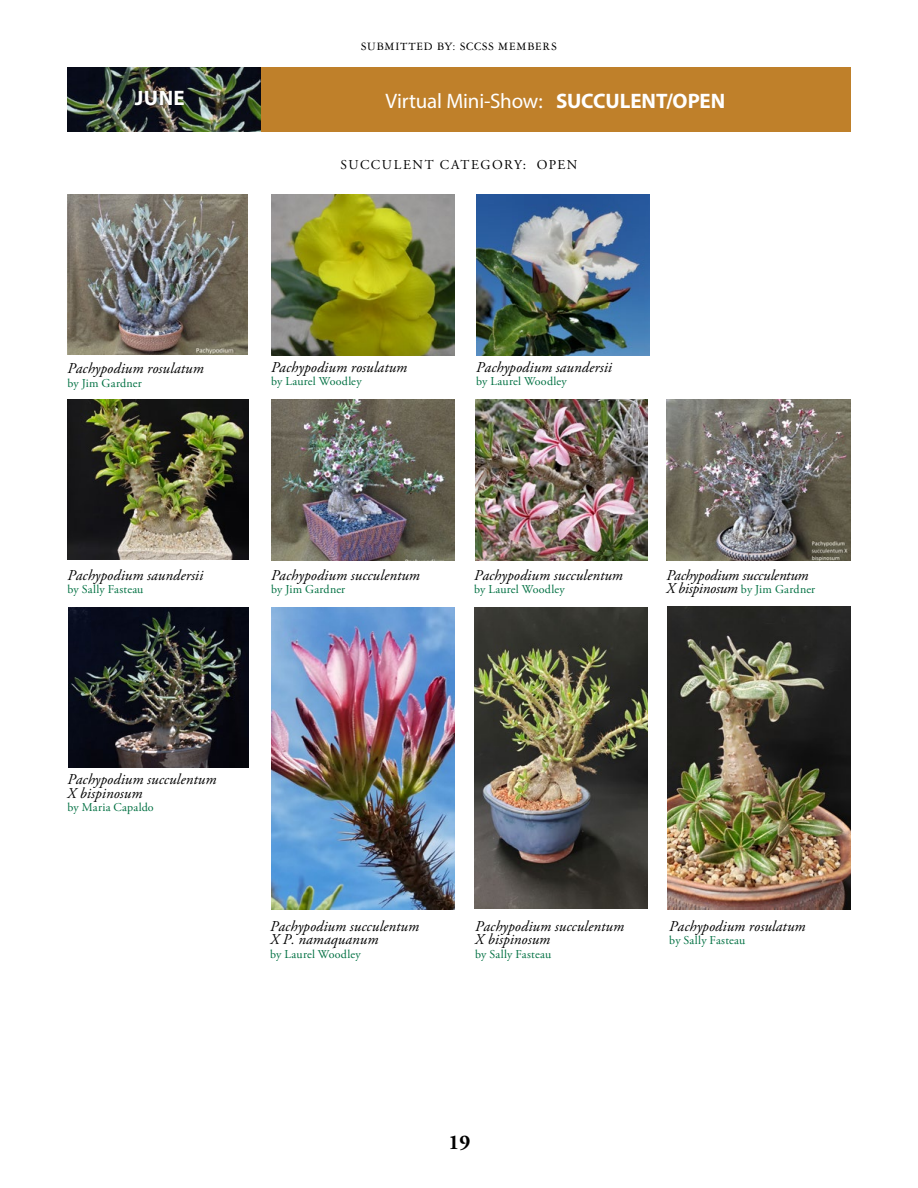
<style>
.page{position:relative;width:918px;height:1188px;background:#fff}
.page>*{position:absolute;margin:0;border:0;box-sizing:border-box;transform-origin:0 0}
.t1{font:21px "Myriad Pro";letter-spacing:-.01em;color:#fff}
.t2{font:700 21px "Myriad Pro";color:#fff}
.t3{font:700 21px "Adobe Garamond Pro";color:#000}
.t4{font:italic 15px/13.5px "Adobe Garamond Pro";letter-spacing:.005em;color:#000}
.t5{font:italic 15px "Adobe Garamond Pro";letter-spacing:-.015em;color:#000}
.t6{font:13.5px "Adobe Garamond Pro";letter-spacing:.115em;color:#000}
.t7{font:12px "Adobe Garamond Pro";letter-spacing:.015em;color:#007042}
.t8{font:12px "Garamond Three";letter-spacing:.065em;color:#000}
.s1{font-weight:700}
.s2{font-style:italic;font-size:15px;color:#000}
</style>
<div class="page">
<div style="left:260px;top:68px;width:590px;height:64px;background:#bf802a"></div>
<img style="left:68px;top:68px;width:192px;height:64px">
<img style="left:68px;top:400px;width:180px;height:159px">
<img style="left:271px;top:608px;width:184px;height:301px">
<img style="left:474px;top:608px;width:174px;height:300px">
<img style="left:475px;top:400px;width:173px;height:161px">
<img style="left:666px;top:400px;width:184px;height:161px">
<img style="left:271px;top:400px;width:184px;height:161px">
<img style="left:68px;top:194px;width:179px;height:161px">
<img style="left:667px;top:607px;width:183px;height:302px">
<img style="left:476px;top:194px;width:173px;height:161px">
<img style="left:271px;top:194px;width:184px;height:161px">
<img style="left:69px;top:607px;width:179px;height:160px">
<p class="t8" style="left:361px;top:40px;width:197px">SUBMITTED BY: SCCSS MEMBERS</p>
<h1 class="t2" style="left:135px;top:84px;width:51px">JUNE</h1>
<h1 class="t1" style="left:385px;top:88px;width:341px">Virtual Mini-Show: <span class="s1">SUCCULENT/OPEN</span></h1>
<p class="t6" style="left:341px;top:156px;width:238px">SUCCULENT CATEGORY: OPEN</p>
<p class="t4" style="left:68px;top:362px;width:138px">Pachypodium rosulatum</p>
<p class="t7" style="left:68px;top:376px;width:76px">by Jim Gardner</p>
<p class="t4" style="left:271px;top:361px;width:138px">Pachypodium rosulatum</p>
<p class="t7" style="left:271px;top:374px;width:92px">by Laurel Woodley</p>
<p class="t4" style="left:476px;top:361px;width:137px">Pachypodium saundersii</p>
<p class="t7" style="left:476px;top:374px;width:92px">by Laurel Woodley</p>
<p class="t4" style="left:68px;top:569px;width:137px">Pachypodium saundersii</p>
<p class="t7" style="left:68px;top:582px;width:77px">by Sally Fasteau</p>
<p class="t4" style="left:271px;top:569px;width:150px">Pachypodium succulentum</p>
<p class="t7" style="left:271px;top:582px;width:76px">by Jim Gardner</p>
<p class="t4" style="left:474px;top:569px;width:150px">Pachypodium succulentum</p>
<p class="t7" style="left:474px;top:582px;width:92px">by Laurel Woodley</p>
<p class="t5" style="left:666px;top:566px;width:144px">Pachypodium succulentum</p>
<p class="t7" style="left:666px;top:582px;width:150px"><span class="s2">X bispinosum</span> by Jim Gardner</p>
<p class="t4" style="left:68px;top:773px;width:150px">Pachypodium succulentum<br>X bispinosum</p>
<p class="t7" style="left:68px;top:800px;width:88px">by Maria Capaldo</p>
<p class="t4" style="left:270px;top:920px;width:150px">Pachypodium succulentum<br>X P. namaquanum</p>
<p class="t7" style="left:270px;top:947px;width:92px">by Laurel Woodley</p>
<p class="t4" style="left:475px;top:920px;width:150px">Pachypodium succulentum<br>X bispinosum</p>
<p class="t7" style="left:475px;top:947px;width:77px">by Sally Fasteau</p>
<p class="t4" style="left:669px;top:920px;width:138px">Pachypodium rosulatum</p>
<p class="t7" style="left:669px;top:933px;width:77px">by Sally Fasteau</p>
<h1 class="t3" style="left:449px;top:1130px;width:23px">19</h1>
</div>
